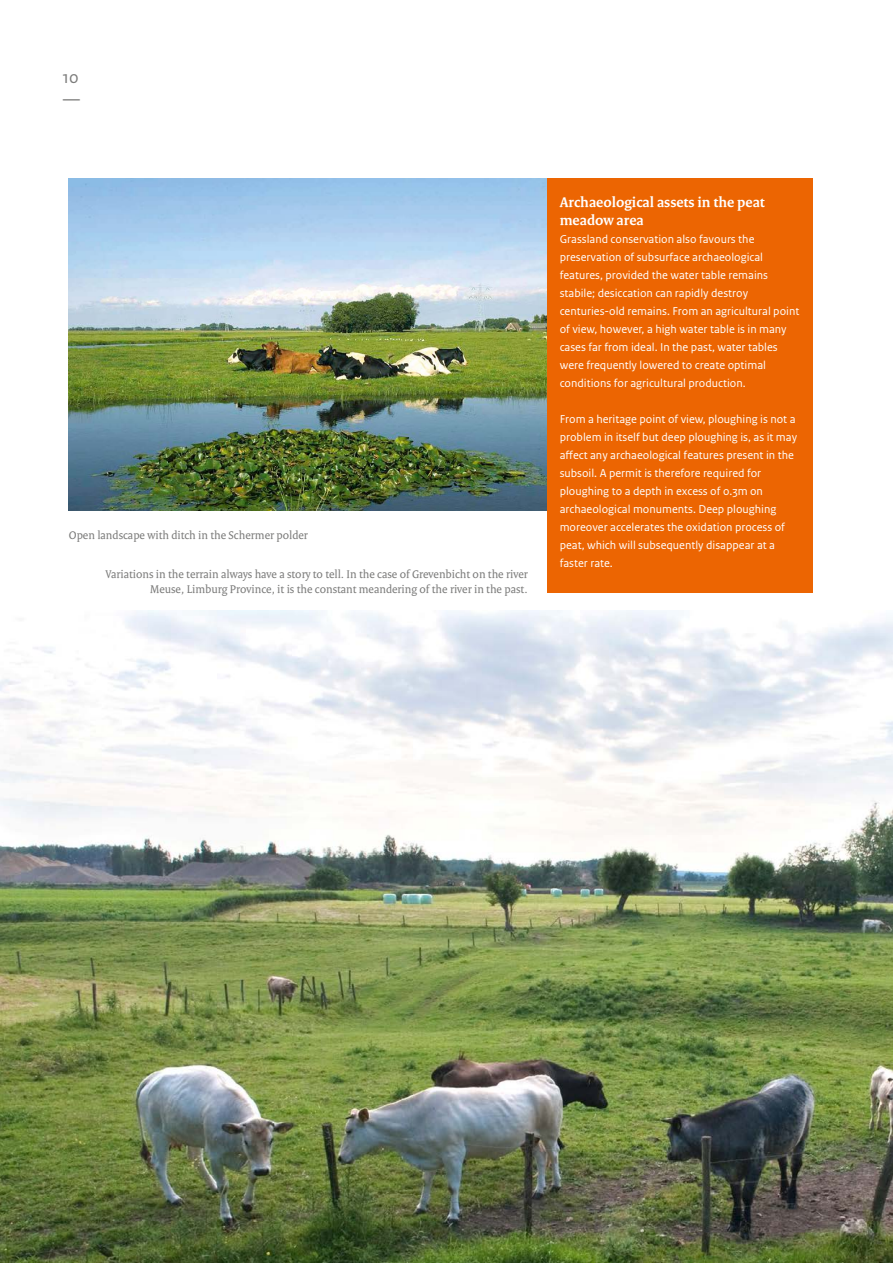
<style>
.page{position:relative;width:893px;height:1263px;background:#fff}
.page>*{position:absolute;margin:0;border:0;box-sizing:border-box;transform-origin:0 0}
._00_PAGINA_NUMMERING{font:18px "Rijksoverheid Sans Text Regular 2";color:#7b7b7a}
._07_RO_Tussenkop{font:700 15px/18px "Rijksoverheid Serif";color:#fff}
._21_RO_Kader_Broodte{font:12px/18px "Rijksoverheid Sans Text Regular 2";color:#fff}
._13_RO_Fotobijschrif{font:12px/15px "Rijksoverheid Serif";color:#7b7b7a;text-align:right}
</style>
<div class="page">
<img style="left:69px;top:179px;width:478px;height:331px">
<img style="left:0;top:611px;width:893px;height:652px">
<div style="left:547px;top:179px;width:265px;height:414px;background:#ec6502"></div>
<p class="_00_PAGINA_NUMMERING" style="left:63px;top:66px;width:18px">10</p>
<p class="_00_PAGINA_NUMMERING" style="left:63px;top:89px;width:19px">—</p>
<p class="_13_RO_Fotobijschrif" style="left:69px;top:527px;width:241px">Open landscape with ditch in the Schermer polder</p>
<p class="_13_RO_Fotobijschrif" style="left:105px;top:566px;width:424px">Variations in the terrain always have a story to tell. In the case of Grevenbicht on the river<br>Meuse, Limburg Province, it is the constant meandering of the river in the past.</p>
<p class="_07_RO_Tussenkop" style="left:560px;top:193px;width:207px">Archaeological assets in the peat meadow area</p>
<p class="_21_RO_Kader_Broodte" style="left:560px;top:230px;width:241px">Grassland conservation also favours the preservation of subsurface archaeological features, provided the water table remains stabile; desiccation can rapidly destroy centuries-old remains. From an agricultural point of view, however, a high water table is in many cases far from ideal. In the past, water tables were frequently lowered to create optimal conditions for agricultural production.</p>
<p class="_21_RO_Kader_Broodte" style="left:560px;top:410px;width:239px">From a heritage point of view, ploughing is not a problem in itself but deep ploughing is, as it may affect any archaeological features present in the subsoil. A permit is therefore required for ploughing to a depth in excess of 0.3m on archaeological monuments. Deep ploughing moreover accelerates the oxidation process of peat, which will subsequently disappear at a faster rate.</p>
</div>
